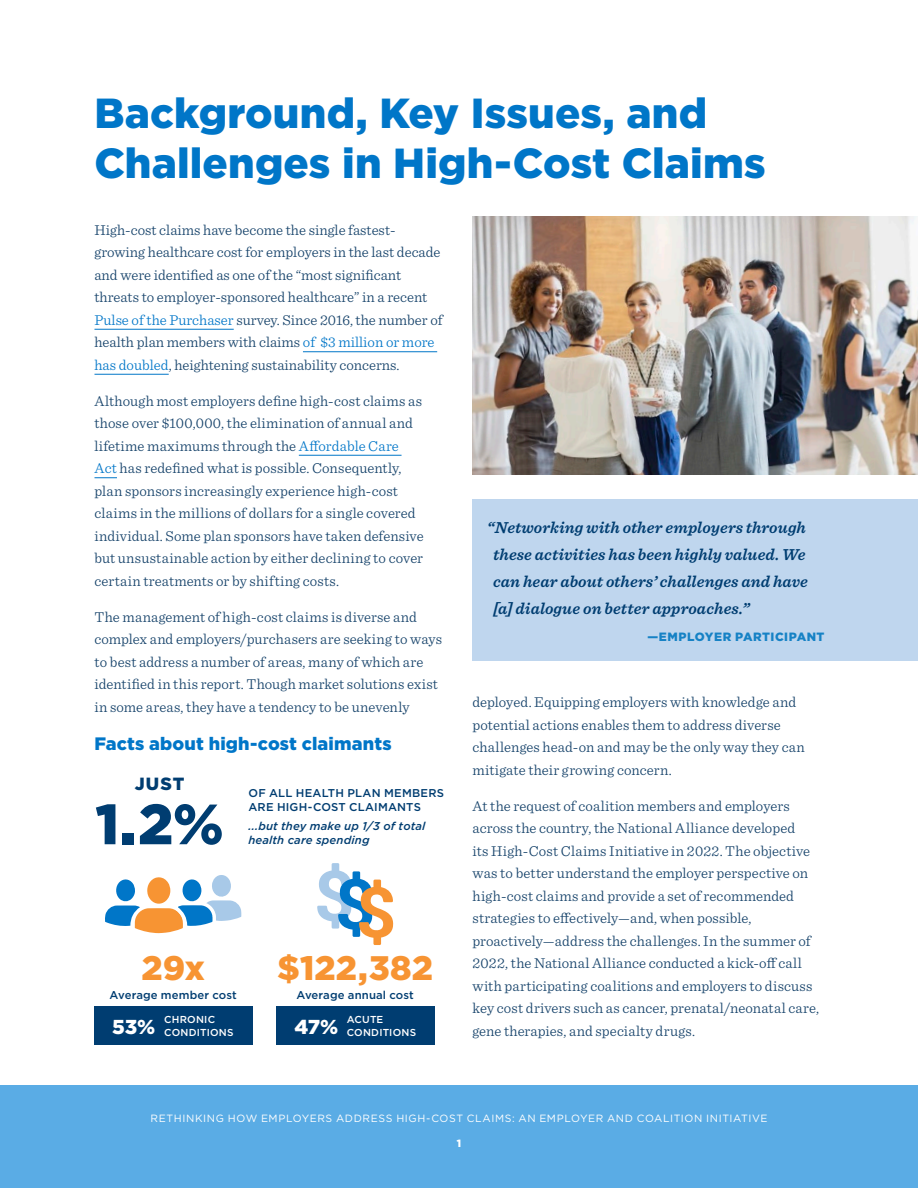
<style>
.page{position:relative;width:918px;height:1188px;background:#fff}
.page>*{position:absolute;margin:0;border:0;box-sizing:border-box;transform-origin:0 0}
.t1{font:900 56.7px "Gotham";color:#003d71}
.t2{font:900 42px/50.4px "Gotham";letter-spacing:.005em;color:#0076c8}
.t3{font:900 34.05px "Gotham";letter-spacing:.005em;color:#f79433}
.t4{font:900 20.1px "Gotham";color:#fff}
.t5{font:900 18px "Gotham";letter-spacing:.01em;color:#0076c8}
.t6{font:900 17.7px "Gotham";color:#003d71}
.t7{font:italic 600 16.5px/27px "Sentinel";color:#003d71}
.t8{font:300 15px/22.5px "Sentinel";color:#144169}
.t9{font:900 12px "Gotham";letter-spacing:.04em;color:#1682c5}
.t10{font:500 11.4px/13.8px "Gotham";letter-spacing:.01em;color:#003d71}
.t11{font:italic 500 11.4px/13.8px "Gotham";letter-spacing:.01em;color:#003d71}
.t12{font:10.5px "Gotham";letter-spacing:.055em;color:#fff}
.t13{font:900 10.5px "Gotham";color:#fff}
.t14{font:500 10.05px/13.8px "Gotham";letter-spacing:.02em;color:#fff}
.s1{color:#0076c8}
</style>
<div class="page">
<div style="left:0;top:1085px;width:918px;height:103px;background:#5aace5"></div>
<img style="left:472px;top:216px;width:446px;height:258px">
<hr style="left:94px;top:329px;width:140px;height:1px;background:#0076c8">
<hr style="left:303px;top:351px;width:134px;height:1px;background:#0076c8">
<hr style="left:94px;top:374px;width:75px;height:1px;background:#0076c8">
<hr style="left:299px;top:455px;width:103px;height:1px;background:#0076c8">
<svg style="left:94px;top:477px;width:23px;height:1px"></svg>
<div style="left:472px;top:500px;width:446px;height:161px;background:#bfd6ee"></div>
<div style="left:94px;top:1006px;width:159px;height:38px;background:#003d71"></div>
<svg style="left:105px;top:875px;width:136px;height:59px"></svg>
<svg style="left:317px;top:863px;width:76px;height:82px"></svg>
<div style="left:276px;top:1006px;width:159px;height:38px;background:#003d71"></div>
<h2 class="t2" style="left:94px;top:88px;width:673px">Background, Key Issues, and<br>Challenges in High-Cost Claims</h2>
<p class="t8" style="left:94px;top:217px;width:350px">High-cost claims have become the single fastest&shy;growing healthcare cost for employers in the last decade and were identified as one of the “most significant threats to employer-sponsored healthcare” in a recent <span class="s1">Pulse of the Purchaser</span> survey. Since 2016, the number of health plan members with claims <span class="s1">of $3 million or more has doubled</span>, heightening sustainability concerns.</p>
<p class="t8" style="left:94px;top:388px;width:331px">Although most employers define high-cost claims as those over $100,000, the elimination of annual and lifetime maximums through the <span class="s1">Affordable Care Act</span> has redefined what is possible. Consequently, plan sponsors increasingly experience high-cost claims in the millions of dollars for a single covered individual. Some plan sponsors have taken defensive but unsustainable action by either declining to cover certain treatments or by shifting costs.</p>
<p class="t8" style="left:94px;top:604px;width:349px">The management of high-cost claims is diverse and complex and employers/purchasers are seeking to ways to best address a number of areas, many of which are identified in this report. Though market solutions exist in some areas, they have a tendency to be unevenly</p>
<p class="t7" style="left:493px;top:513px;width:316px;text-indent:-6px">“Networking with other employers through these activities has been highly valued. We can hear about others’ challenges and have [a] dialogue on better approaches.”</p>
<p class="t9" style="left:647px;top:628px;width:179px">—EMPLOYER PARTICIPANT</p>
<p class="t8" style="left:472px;top:690px;width:334px">deployed. Equipping employers with knowledge and potential actions enables them to address diverse challenges head-on and may be the only way they can mitigate their growing concern.</p>
<p class="t8" style="left:472px;top:793px;width:348px">At the request of coalition members and employers across the country, the National Alliance developed<br>its High-Cost Claims Initiative in 2022. The objective was to better understand the employer perspective on high-cost claims and provide a set of recommended strategies to effectively—and, when possible, proactively—address the challenges. In the summer of 2022, the National Alliance conducted a kick-off call with participating coalitions and employers to discuss key cost drivers such as cancer, prenatal/neonatal care, gene therapies, and specialty drugs.</p>
<p class="t5" style="left:94px;top:732px;width:299px">Facts about high-cost claimants</p>
<p class="t10" style="left:248px;top:786px;width:197px">OF ALL HEALTH PLAN MEMBERS<br>ARE HIGH-COST CLAIMANTS</p>
<p class="t11" style="left:248px;top:819px;width:178px">...but they make up 1/3 of total health care spending</p>
<p class="t6" style="left:135px;top:772px;width:51px">JUST</p>
<h1 class="t1" style="left:95px;top:785px;width:130px">1.2%</h1>
<h3 class="t3" style="left:141px;top:945px;width:65px">29x</h3>
<h3 class="t3" style="left:277px;top:945px;width:157px">$122,382</h3>
<p class="t10" style="left:297px;top:988px;width:119px">Average annual cost</p>
<h3 class="t4" style="left:294px;top:1013px;width:46px">47%</h3>
<p class="t14" style="left:347px;top:1012px;width:71px">ACUTE<br>CONDITIONS</p>
<p class="t10" style="left:110px;top:988px;width:129px">Average member cost</p>
<h3 class="t4" style="left:112px;top:1013px;width:45px">53%</h3>
<p class="t14" style="left:164px;top:1012px;width:71px">CHRONIC<br>CONDITIONS</p>
<p class="t12" style="left:150px;top:1112px;width:619px">RETHINKING HOW EMPLOYERS ADDRESS HIGH-COST CLAIMS: AN EMPLOYER AND COALITION INITIATIVE</p>
<p class="t13" style="left:457px;top:1136px;width:6px">1</p>
</div>
